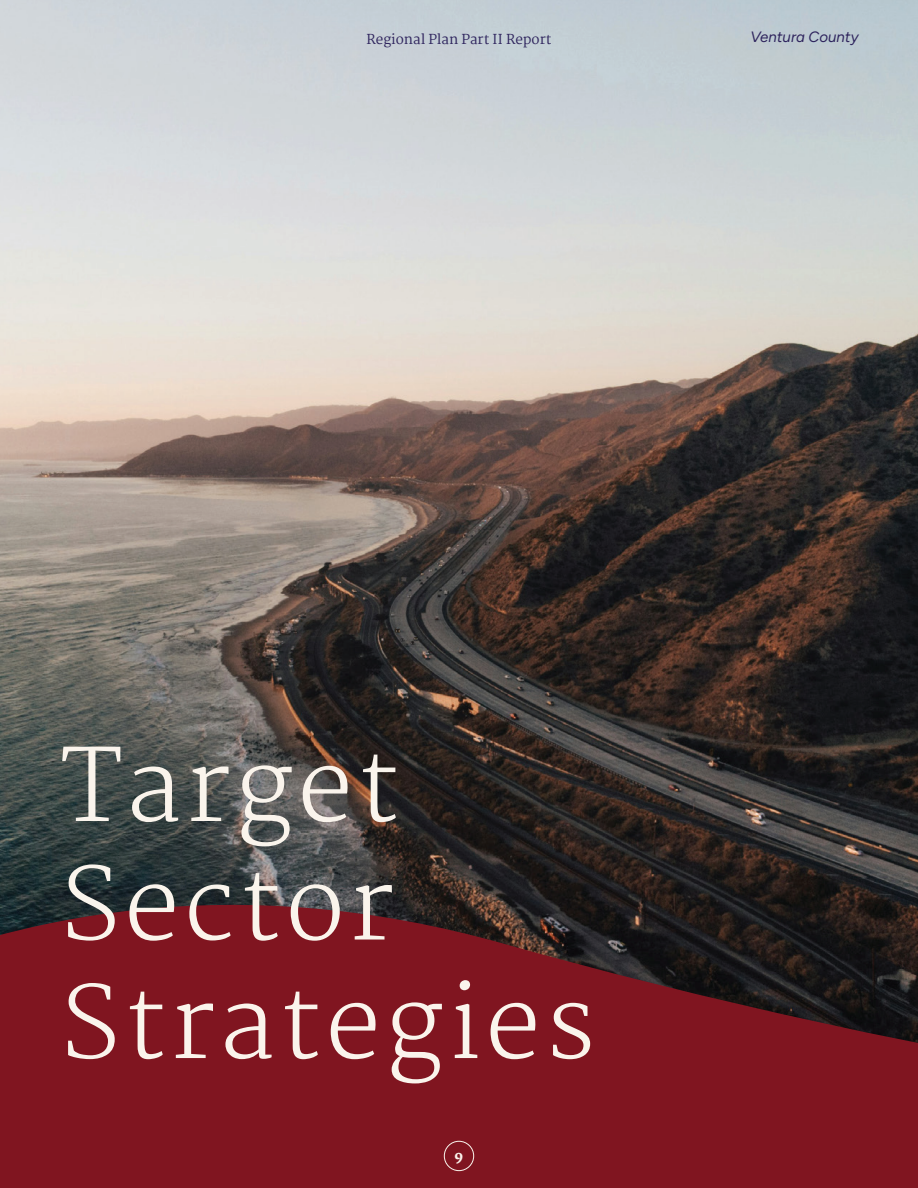
<style>
.page{position:relative;width:918px;height:1188px;background:#fff}
.page>*{position:absolute;margin:0;border:0;box-sizing:border-box;transform-origin:0 0}
.t1{font:200 98.1px/118.5px "Martel";letter-spacing:.05em;color:#faf4ec}
.t2{font:italic 15px "Figtree";color:#2e245d}
.t3{font:13.5px "Martel";color:#2e245d}
.t4{font:800 13.5px "Martel";color:#faf4ec}
</style>
<div class="page">
<img style="left:0;top:0;width:918px;height:859px">
<svg style="left:0;top:859px;width:918px;height:329px;background:#661921"></svg>
<div style="left:444px;top:1141px;width:30px;height:30px;border:1px solid #faf4ec;border-radius:50%"></div>
<p class="t3" style="left:366px;top:34px;width:187px">Regional Plan Part II Report</p>
<p class="t2" style="left:750px;top:31px;width:110px">Ventura County</p>
<h1 class="t1" style="left:61px;top:734px;width:536px">Target<br>Sector<br>Strategies</h1>
<p class="t4" style="left:455px;top:1150px;width:10px">9</p>
</div>
